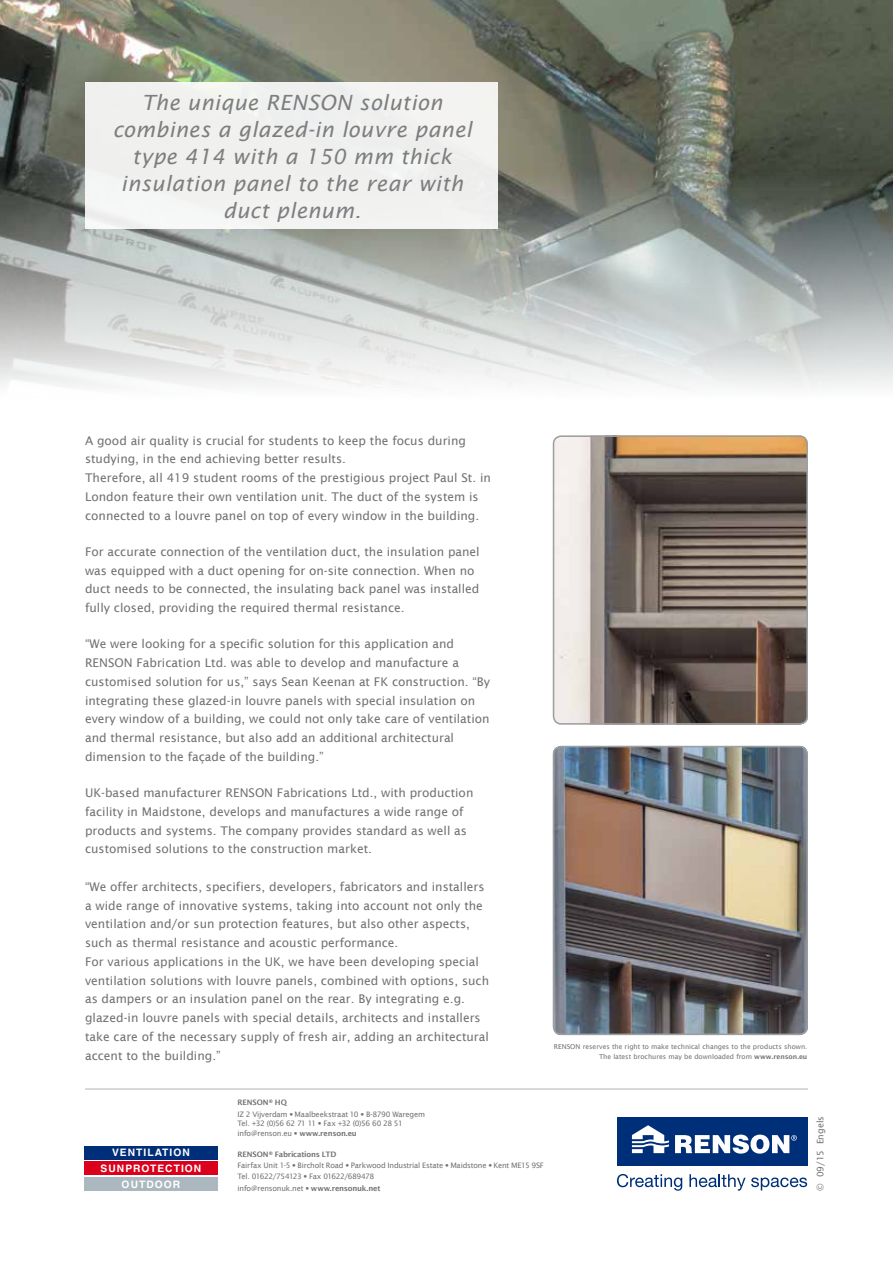
<style>
.page{position:relative;width:893px;height:1263px;background:#fff}
.page>*{position:absolute;margin:0;border:0;box-sizing:border-box;transform-origin:0 0}
.t1{font:italic 21px/27px "Lucida Sans";letter-spacing:.02em;color:#707172;text-align:center}
.t2{font:12px/18.8px "Lucida Sans";color:#707172}
.t3{font:700 10.2px/15.8px "Helvetica LT Std";letter-spacing:.1em;color:#fff;text-align:center}
.t4{font:9px "Lucida Sans";color:#707172}
.t5{font:7.5px/11.2px "Lucida Sans";letter-spacing:-.025em;color:#707172}
.t6{font:6.75px/10.5px "Lucida Sans";color:#707172;text-align:right}
.s1{font-weight:600}
.s2{font-family:"Helvetica Neue LT Std"}
</style>
<div class="page">
<img style="left:0;top:0;width:893px;height:169px">
<svg style="left:0;top:169px;width:893px;height:409px"></svg>
<div style="left:85px;top:435px;width:412px;height:625px;background:#fff"></div>
<hr style="left:85px;top:1089px;width:723px;height:1px;background:#b1b3b4">
<img style="left:553px;top:746px;width:255px;height:289px">
<div style="left:553px;top:746px;width:255px;height:289px;border:2px solid #9c9e9f;border-radius:8px"></div>
<div style="left:85px;top:82px;width:412px;height:147px;background:#f0f1ef"></div>
<div style="left:617px;top:1117px;width:190px;height:48px;background:#002f79"></div>
<svg style="left:632px;top:1125px;width:37px;height:28px"></svg>
<svg style="left:675px;top:1134px;width:122px;height:19px"></svg>
<svg style="left:617px;top:1174px;width:65px;height:17px"></svg>
<svg style="left:689px;top:1174px;width:118px;height:16px"></svg>
<img style="left:553px;top:435px;width:254px;height:287px">
<div style="left:553px;top:435px;width:255px;height:290px;border:2px solid #9c9e9f;border-radius:8px"></div>
<div style="left:85px;top:1146px;width:133px;height:13px;background:#002f79"></div>
<div style="left:85px;top:1161px;width:133px;height:14px;background:#db001b"></div>
<div style="left:85px;top:1177px;width:133px;height:14px;background:#abb8bf"></div>
<h1 class="t1" style="left:112px;top:89px;width:361px">The unique RENSON solution combines a glazed-in louvre panel type 414 with a 150 mm thick insulation panel to the rear with duct plenum.</h1>
<p class="t2" style="left:85px;top:431px;width:407px">A good air quality is crucial for students to keep the focus during studying, in the end achieving better results.<br>Therefore, all 419 student rooms of the prestigious project Paul St. in London feature their own ventilation unit. The duct of the system is connected to a louvre panel on top of every window in the building.</p>
<p class="t2" style="left:85px;top:542px;width:396px">For accurate connection of the ventilation duct, the insulation panel was equipped with a duct opening for on-site connection. When no duct needs to be connected, the insulating back panel was installed fully closed, providing the required thermal resistance.</p>
<p class="t2" style="left:85px;top:635px;width:407px">“We were looking for a specific solution for this application and RENSON Fabrication Ltd. was able to develop and manufacture a customised solution for us,” says Sean Keenan at FK construction. “By integrating these glazed-in louvre panels with special insulation on every window of a building, we could not only take care of ventilation and thermal resistance, but also add an additional architectural dimension to the façade of the building.”</p>
<p class="t2" style="left:85px;top:783px;width:390px">UK-based manufacturer RENSON Fabrications Ltd., with production facility in Maidstone, develops and manufactures a wide range of products and systems. The company provides standard as well as customised solutions to the construction market.</p>
<p class="t2" style="left:85px;top:877px;width:406px">“We offer architects, specifiers, developers, fabricators and installers a wide range of innovative systems, taking into account not only the ventilation and/or sun protection features, but also other aspects, such as thermal resistance and acoustic performance.<br>For various applications in the UK, we have been developing special ventilation solutions with louvre panels, combined with options, such as dampers or an insulation panel on the rear. By integrating e.g. glazed-in louvre panels with special details, architects and installers take care of the necessary supply of fresh air, adding an architectural accent to the building.”</p>
<p class="t6" style="left:554px;top:1041px;width:255px">RENSON reserves the right to make technical changes to the products shown.<br>The latest brochures may be downloaded from <span class="s1">www.renson.eu</span></p>
<p class="t3" style="left:101px;top:1145px;width:102px">VENTILATION<br>SUNPROTECTION<br>OUTDOOR</p>
<p class="t5" style="left:238px;top:1097px;width:189px"><span class="s1">RENSON® HQ<br></span>IZ 2 Vijverdam <span class="s2">•</span> Maalbeekstraat 10 <span class="s2">•</span> B-8790 Waregem</p>
<p class="t5" style="left:238px;top:1119px;width:167px;line-height:9.8px">Tel. +32 (0)56 62 71 11 <span class="s2">•</span> Fax +32 (0)56 60 28 51 info@renson.eu <span class="s2">•</span> <span class="s1">www.renson.eu</span></p>
<p class="t5" style="left:238px;top:1148px;width:308px"><span class="s1">RENSON® Fabrications LTD<br></span>Fairfax Unit 1-5 <span class="s2">•</span> Bircholt Road <span class="s2">•</span> Parkwood Industrial Estate <span class="s2">•</span> Maidstone <span class="s2">•</span> Kent ME15 9SF Tel. 01622/754123 <span class="s2">•</span> Fax 01622/689478<br>info@rensonuk.net <span class="s2">•</span> <span class="s1">www.rensonuk.net</span></p>
<p class="t4" style="left:815px;top:1191px;width:76px;rotate:-90deg">© 09/15 Engels</p>
</div>
